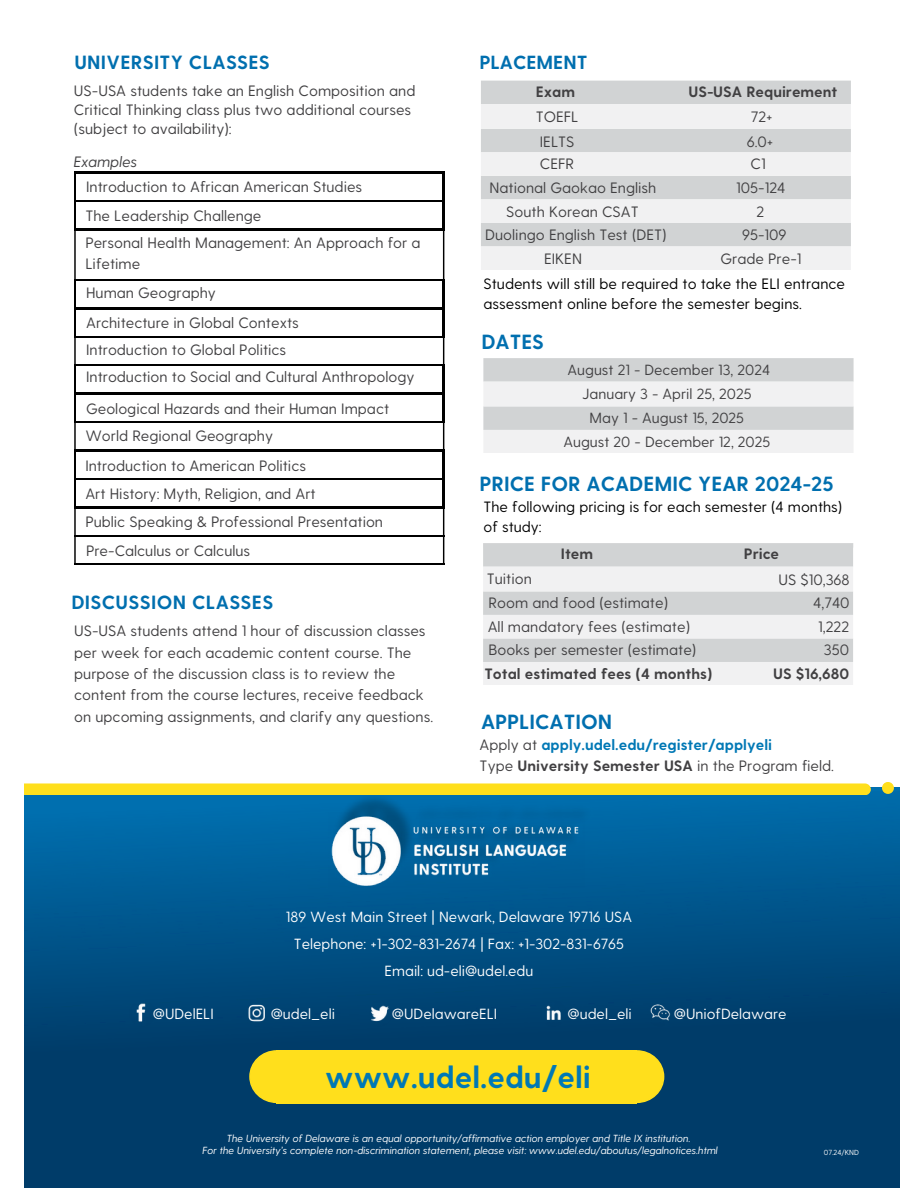
<style>
.page{position:relative;width:918px;height:1188px;background:#fff}
.page>*{position:absolute;margin:0;border:0;box-sizing:border-box;transform-origin:0 0}
.t1{font:700 30.9px "Greycliff CF";color:#0078b5}
.t2{font:700 20.4px "Greycliff CF";color:#006faf}
.t3{font:700 19.05px "Greycliff CF";letter-spacing:.015em;color:#006faf}
.t4{font:700 18.9px "Greycliff CF";color:#006faf}
.t5{font:15px/21.3px "Greycliff CF";color:#414042}
.t6{font:15px/20.2px "Greycliff CF";color:#000}
.t7{font:700 15px/21.3px "Greycliff CF";color:#0078b5}
.t8{font:700 15px "Greycliff CF";color:#414042}
.t9{font:italic 15px "Greycliff CF";color:#414042}
.t10{font:14.85px/20.1px "Greycliff CF";color:#000}
.t11{font:14.7px/27px "Greycliff CF";color:#fff;text-align:center}
.t12{font:14.7px "Greycliff CF";color:#414042}
.t13{font:italic 10.35px "Greycliff CF";color:#fff}
.t14{font:7.35px "Greycliff CF";color:#fff}
.s1{font-weight:400;color:#414042}
.s2{color:#414042}
</style>
<div class="page">
<hr style="left:74px;top:172px;width:370px;height:1px;background:#000">
<hr style="left:74px;top:173px;width:2px;height:27px;background:#000">
<hr style="left:74px;top:200px;width:370px;height:2px;background:#000">
<hr style="left:74px;top:202px;width:2px;height:27px;background:#000">
<svg style="left:443px;top:173px;width:1px;height:56px"></svg>
<hr style="left:74px;top:229px;width:370px;height:1px;background:#000">
<hr style="left:74px;top:230px;width:2px;height:49px;background:#000">
<hr style="left:443px;top:230px;width:1px;height:49px;background:#000">
<hr style="left:74px;top:279px;width:370px;height:2px;background:#000">
<hr style="left:74px;top:281px;width:2px;height:27px;background:#000">
<hr style="left:74px;top:308px;width:370px;height:1px;background:#000">
<hr style="left:74px;top:309px;width:2px;height:27px;background:#000">
<hr style="left:74px;top:336px;width:370px;height:1px;background:#000">
<hr style="left:74px;top:337px;width:2px;height:27px;background:#000">
<hr style="left:74px;top:364px;width:370px;height:2px;background:#000">
<hr style="left:74px;top:366px;width:2px;height:27px;background:#000">
<hr style="left:74px;top:393px;width:370px;height:1px;background:#000">
<hr style="left:74px;top:394px;width:2px;height:27px;background:#000">
<hr style="left:74px;top:421px;width:370px;height:2px;background:#000">
<hr style="left:74px;top:423px;width:2px;height:27px;background:#000">
<hr style="left:74px;top:450px;width:370px;height:1px;background:#000">
<hr style="left:74px;top:451px;width:2px;height:27px;background:#000">
<hr style="left:74px;top:478px;width:370px;height:2px;background:#000">
<hr style="left:74px;top:480px;width:2px;height:27px;background:#000">
<hr style="left:74px;top:507px;width:370px;height:1px;background:#000">
<hr style="left:74px;top:508px;width:2px;height:27px;background:#000">
<hr style="left:74px;top:535px;width:370px;height:2px;background:#000">
<hr style="left:74px;top:537px;width:2px;height:27px;background:#000">
<svg style="left:443px;top:281px;width:1px;height:283px"></svg>
<hr style="left:74px;top:564px;width:370px;height:1px;background:#000">
<div style="left:481px;top:81px;width:370px;height:23px;background:#d1d3d4"></div>
<svg style="left:481px;top:104px;width:370px;height:166px;fill:#f1f1f2"></svg>
<img style="left:25px;top:792px;width:875px;height:396px">
<img style="left:333px;top:795px;width:258px;height:81px">
<img style="left:329px;top:813px;width:256px;height:74px">
<svg style="left:637px;top:1050px;width:27px;height:53px"></svg>
<svg style="left:249px;top:1050px;width:28px;height:53px"></svg>
<div style="left:277px;top:1050px;width:360px;height:53px;background:#ffdf1c"></div>
<img style="left:128px;top:999px;width:28px;height:28px;border-radius:50%">
<img style="left:365px;top:999px;width:28px;height:28px;border-radius:50%">
<img style="left:540px;top:999px;width:27px;height:28px;border-radius:50%">
<img style="left:646px;top:999px;width:28px;height:28px;border-radius:50%">
<img style="left:243px;top:999px;width:28px;height:28px;border-radius:50%">
<svg style="left:24px;top:783px;width:847px;height:12px;background:#fee025"></svg>
<div style="left:882px;top:782px;width:12px;height:12px;background:#ffdf1c;border-radius:50%"></div>
<div style="left:483px;top:358px;width:371px;height:24px;background:#d1d3d4"></div>
<svg style="left:483px;top:382px;width:371px;height:165px;fill:#f1f1f2"></svg>
<div style="left:483px;top:543px;width:370px;height:24px;background:#d1d3d4"></div>
<svg style="left:483px;top:567px;width:370px;height:118px;fill:#f1f1f2"></svg>
<div style="left:483px;top:454px;width:378px;height:48px;background:#fff"></div>
<div style="left:478px;top:494px;width:384px;height:49px;background:#fff"></div>
<h2 class="t3" style="left:74px;top:50px;width:197px">UNIVERSITY CLASSES</h2>
<h6 class="t5" style="left:74px;top:80px;width:343px;line-height:19.2px">US-USA students take an English Composition and<br>Critical Thinking class plus two additional courses (subject to availability):</h6>
<h5 class="t9" style="left:74px;top:151px;width:65px">Examples</h5>
<h6 class="t5" style="left:86px;top:175px;width:278px">Introduction to African American Studies</h6>
<h6 class="t5" style="left:85px;top:204px;width:178px">The Leadership Challenge</h6>
<h4 class="t5" style="left:85px;top:231px;width:337px">Personal Health Management: An Approach for a<br>Lifetime</h4>
<h6 class="t4" style="left:479px;top:50px;width:110px">PLACEMENT</h6>
<h6 class="t8" style="left:536px;top:82px;width:41px">Exam</h6>
<h6 class="t8" style="left:689px;top:82px;width:150px">US-USA Requirement</h6>
<h6 class="t5" style="left:536px;top:105px;width:44px">TOEFL</h6>
<h6 class="t5" style="left:751px;top:105px;width:23px">72+</h6>
<h6 class="t5" style="left:540px;top:130px;width:36px">IELTS</h6>
<h6 class="t5" style="left:747px;top:130px;width:28px">6.0+</h6>
<h6 class="t5" style="left:540px;top:153px;width:36px">CEFR</h6>
<h6 class="t5" style="left:751px;top:153px;width:17px">C1</h6>
<h6 class="t5" style="left:490px;top:176px;width:168px">National Gaokao English</h6>
<h6 class="t5" style="left:736px;top:176px;width:51px">105-124</h6>
<h6 class="t5" style="left:506px;top:200px;width:134px">South Korean CSAT</h6>
<h6 class="t5" style="left:756px;top:200px;width:9px">2</h6>
<h6 class="t5" style="left:485px;top:223px;width:183px">Duolingo English Test (DET)</h6>
<h6 class="t5" style="left:742px;top:223px;width:46px">95-109</h6>
<h6 class="t5" style="left:544px;top:247px;width:39px">EIKEN</h6>
<h6 class="t5" style="left:721px;top:247px;width:82px">Grade Pre-1</h6>
<p class="t5" style="left:86px;top:281px;width:131px">Human Geography</p>
<h6 class="t6" style="left:484px;top:273px;width:363px">Students will still be required to take the ELI entrance assessment online before the semester begins.</h6>
<h3 class="t5" style="left:86px;top:312px;width:214px">Architecture in Global Contexts</h3>
<h6 class="t5" style="left:86px;top:339px;width:202px">Introduction to Global Politics</h6>
<h5 class="t5" style="left:86px;top:366px;width:330px">Introduction to Social and Cultural Anthropology</h5>
<h6 class="t5" style="left:86px;top:397px;width:305px">Geological Hazards and their Human Impact</h6>
<h6 class="t5" style="left:85px;top:424px;width:189px">World Regional Geography</h6>
<h5 class="t5" style="left:85px;top:454px;width:222px">Introduction to American Politics</h5>
<h6 class="t5" style="left:85px;top:482px;width:232px">Art History: Myth, Religion, and Art</h6>
<h6 class="t5" style="left:85px;top:510px;width:299px">Public Speaking &amp; Professional Presentation</h6>
<h6 class="t5" style="left:86px;top:539px;width:166px">Pre-Calculus or Calculus</h6>
<h6 class="t3" style="left:71px;top:589px;width:204px">DISCUSSION CLASSES</h6>
<h6 class="t5" style="left:74px;top:619px;width:360px">US-USA students attend 1 hour of discussion classes per week for each academic content course. The purpose of the discussion class is to review the content from the course lectures, receive feedback on upcoming assignments, and clarify any questions.</h6>
<h2 class="t2" style="left:481px;top:328px;width:64px">DATES</h2>
<p class="t12" style="left:568px;top:361px;width:204px">August 21 - December 13, 2024</p>
<p class="t12" style="left:582px;top:384px;width:171px">January 3 - April 25, 2025</p>
<h6 class="t12" style="left:590px;top:408px;width:156px">May 1 - August 15, 2025</h6>
<h1 class="t12" style="left:563px;top:433px;width:208px">August 20 - December 12, 2025</h1>
<h6 class="t2" style="left:480px;top:470px;width:355px">PRICE FOR ACADEMIC YEAR 2024-25</h6>
<h2 class="t10" style="left:484px;top:496px;width:360px">The following pricing is for each semester (4 months) of study:</h2>
<h6 class="t8" style="left:561px;top:544px;width:34px">Item</h6>
<p class="t5" style="left:487px;top:568px;width:47px">Tuition</p>
<h6 class="t5" style="left:489px;top:591px;width:181px">Room and food (estimate)</h6>
<p class="t5" style="left:488px;top:615px;width:204px">All mandatory fees (estimate)</p>
<p class="t5" style="left:489px;top:639px;width:209px">Books per semester (estimate)</p>
<h2 class="t8" style="left:484px;top:664px;width:230px">Total estimated fees (4 months)</h2>
<h6 class="t8" style="left:744px;top:544px;width:37px">Price</h6>
<p class="t5" style="left:779px;top:569px;width:73px">US $10,368</p>
<h6 class="t5" style="left:813px;top:591px;width:38px">4,740</h6>
<p class="t5" style="left:818px;top:615px;width:33px">1,222</p>
<h6 class="t5" style="left:824px;top:638px;width:27px">350</h6>
<p class="t8" style="left:773px;top:664px;width:78px">US $16,680</p>
<p class="t2" style="left:481px;top:708px;width:133px">APPLICATION</p>
<p class="t7" style="left:480px;top:733px;width:356px"><span class="s1">Apply at</span> apply.udel.edu/register/applyeli<br><span class="s1">Type</span> <span class="s2">University Semester USA</span> <span class="s1">in the Program field.</span></p>
<h6 class="t11" style="left:286px;top:903px;width:348px">189 West Main Street | Newark, Delaware 19716 USA<br>Telephone: +1-302-831-2674 | Fax: +1-302-831-6765<br>Email: ud-eli@udel.edu</h6>
<h6 class="t11" style="left:153px;top:1000px;width:62px">@UDelELI</h6>
<h6 class="t11" style="left:271px;top:1000px;width:66px">@udel_eli</h6>
<h6 class="t11" style="left:392px;top:1000px;width:107px">@UDelawareELI</h6>
<h6 class="t11" style="left:568px;top:1000px;width:66px">@udel_eli</h6>
<h2 class="t1" style="left:325px;top:1056px;width:267px">www.udel.edu/eli</h2>
<h6 class="t11" style="left:674px;top:1000px;width:114px">@UniofDelaware</h6>
<h6 class="t13" style="left:227px;top:1131px;width:465px">The University of Delaware is an equal opportunity/affirmative action employer and Title IX institution.</h6>
<h6 class="t13" style="left:202px;top:1144px;width:517px">For the University’s complete non-discrimination statement, please visit: www.udel.edu/aboutus/legalnotices.html</h6>
<h6 class="t14" style="left:824px;top:1147px;width:37px">07.24/KND</h6>
</div>
